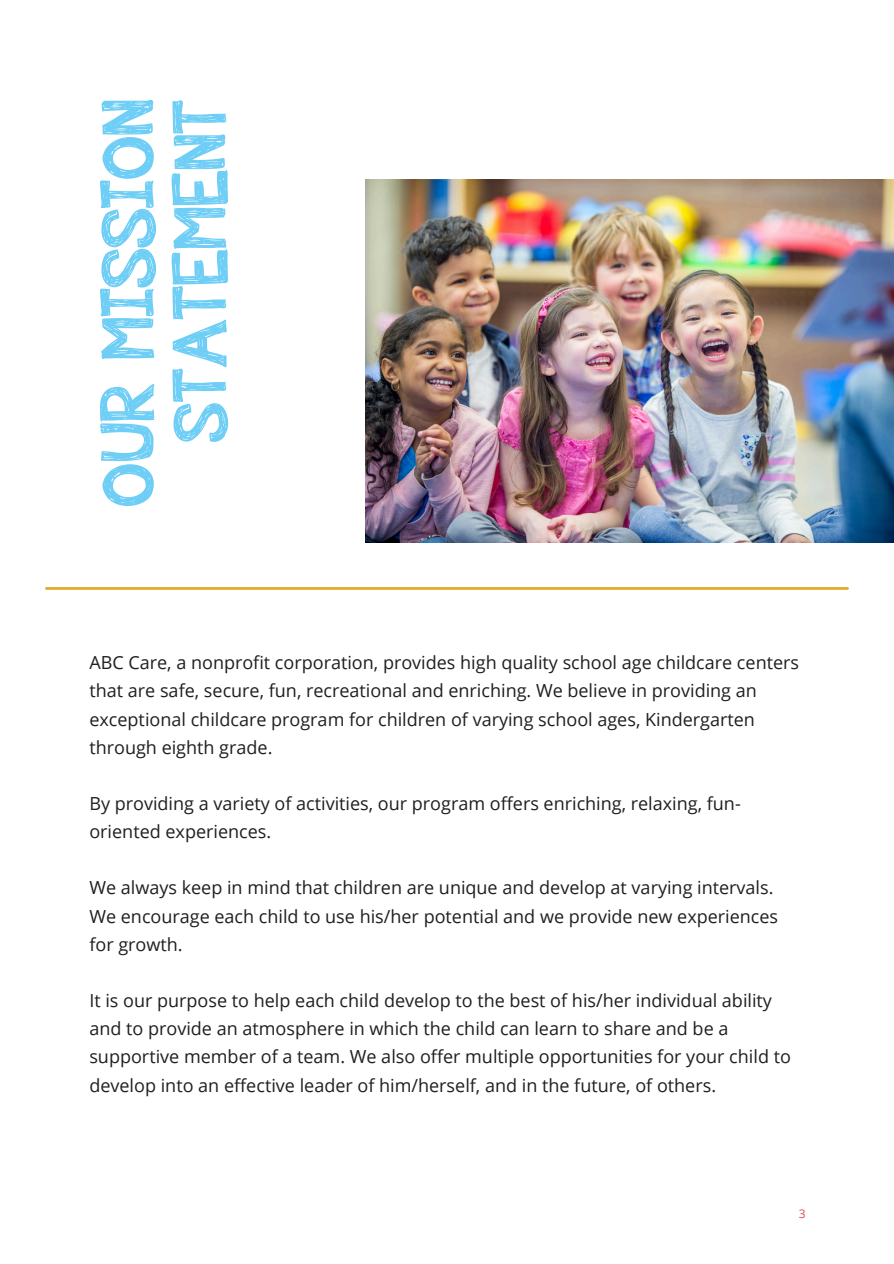
<style>
.page{position:relative;width:894px;height:1264px;background:#fff}
.page>*{position:absolute;margin:0;border:0;box-sizing:border-box;transform-origin:0 0}
.t1{font:76.65px/72px "appleberry";color:#6fcef5;text-align:right}
.t2{font:18px/28.2px "Open Sans";color:#221e1f}
.t3{font:12px "Open Sans";color:#e24b56}
</style>
<div class="page">
<img style="left:365px;top:180px;width:528px;height:362px">
<hr style="left:46px;top:587px;width:801px;height:2px;background:#faa41a">
<p class="t1" style="left:99px;top:506px;width:409px;rotate:-90deg">OUR MISSION<br>STATEMENT</p>
<p class="t2" style="left:89px;top:648px;width:711px">ABC Care, a nonprofit corporation, provides high quality school age childcare centers that are safe, secure, fun, recreational and enriching. We believe in providing an exceptional childcare program for children of varying school ages, Kindergarten through eighth grade.</p>
<p class="t2" style="left:89px;top:789px;width:652px">By providing a variety of activities, our program offers enriching, relaxing, fun&shy;oriented experiences.</p>
<p class="t2" style="left:89px;top:873px;width:690px">We always keep in mind that children are unique and develop at varying intervals.<br>We encourage each child to use his/her potential and we provide new experiences for growth.</p>
<p class="t2" style="left:89px;top:985px;width:702px">It is our purpose to help each child develop to the best of his/her individual ability and to provide an atmosphere in which the child can learn to share and be a supportive member of a team. We also offer multiple opportunities for your child to develop into an effective leader of him/herself, and in the future, of others.</p>
<h1 class="t3" style="left:798px;top:1205px;width:8px">3</h1>
</div>
